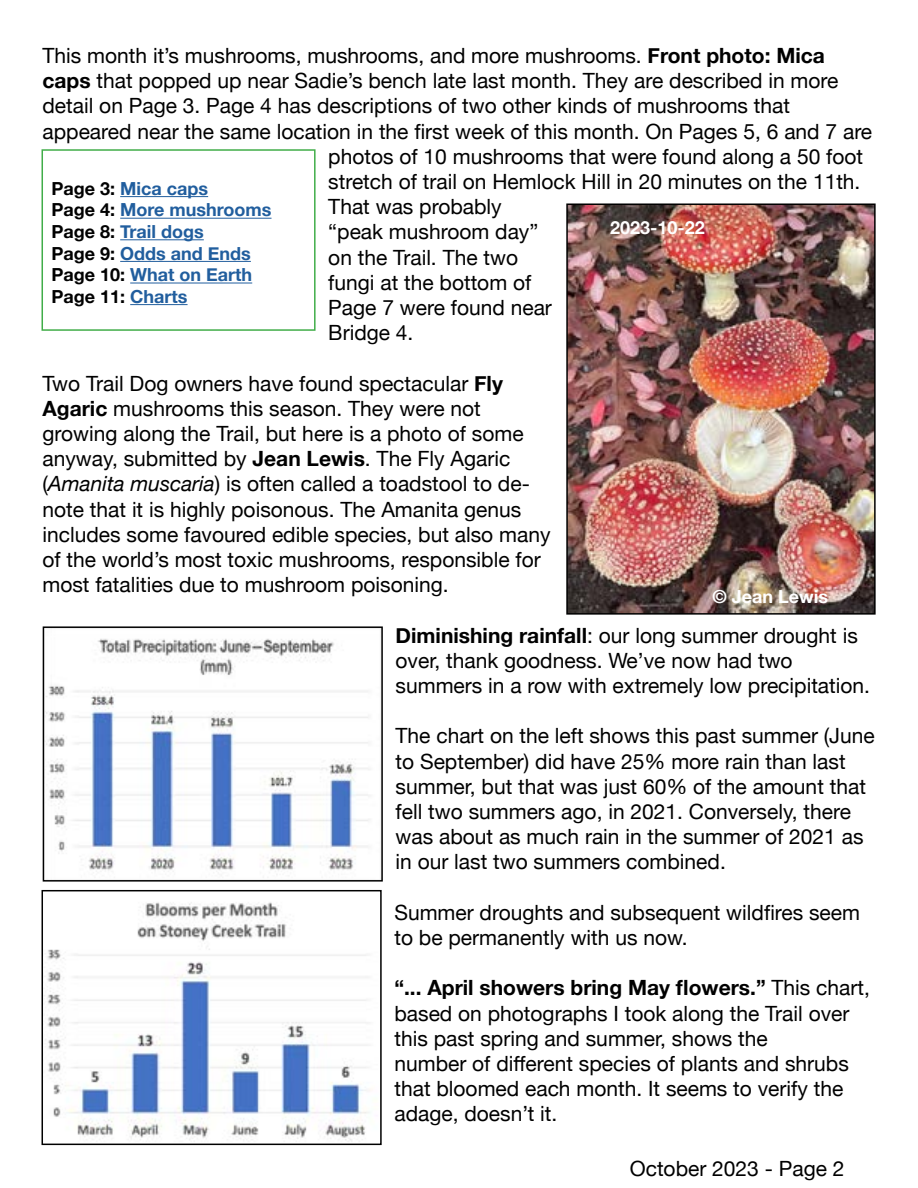
<style>
.page{position:relative;width:918px;height:1188px;background:#fff}
.page>*{position:absolute;margin:0;border:0;box-sizing:border-box;transform-origin:0 0}
.t1{font:21px/25.2px "Helvetica Neue";color:#000}
.t2{font:700 18px/21.6px "Helvetica Neue";color:#215e9e}
.t3{font:700 18px "Helvetica Neue";color:#fff}
.s1{font-weight:700}
.s2{font-style:italic}
.s3{color:#000}
</style>
<div class="page">
<hr style="left:120px;top:196px;width:88px;height:1px;background:#215e9e">
<hr style="left:120px;top:218px;width:152px;height:1px;background:#215e9e">
<hr style="left:120px;top:239px;width:84px;height:1px;background:#215e9e">
<hr style="left:120px;top:261px;width:131px;height:1px;background:#215e9e">
<hr style="left:130px;top:283px;width:122px;height:1px;background:#215e9e">
<hr style="left:130px;top:304px;width:58px;height:1px;background:#215e9e">
<div style="left:42px;top:149px;width:274px;height:182px;border:2px solid #41ad49"></div>
<img style="left:46px;top:638px;width:324px;height:237px">
<div style="left:43px;top:626px;width:340px;height:256px;border:2px solid #000"></div>
<img style="left:45px;top:902px;width:325px;height:240px">
<div style="left:42px;top:890px;width:340px;height:255px;border:2px solid #000"></div>
<img style="left:569px;top:206px;width:304px;height:406px">
<div style="left:566px;top:203px;width:310px;height:412px;border:2px solid #000"></div>
<p class="t1" style="left:43px;top:44px;width:784px">This month it’s mushrooms, mushrooms, and more mushrooms. <span class="s1">Front photo: Mica</span></p>
<p class="t1" style="left:43px;top:69px;width:797px"><span class="s1">caps</span> that popped up near Sadie’s bench late last month. They are described in more</p>
<p class="t1" style="left:43px;top:95px;width:749px">detail on Page 3. Page 4 has descriptions of two other kinds of mushrooms that</p>
<p class="t1" style="left:43px;top:120px;width:831px">appeared near the same location in the first week of this month. On Pages 5, 6 and 7 are</p>
<p class="t1" style="left:328px;top:145px;width:536px">photos of 10 mushrooms that were found along a 50 foot</p>
<p class="t1" style="left:328px;top:170px;width:534px">stretch of trail on Hemlock Hill in 20 minutes on the 11th.</p>
<p class="t1" style="left:328px;top:195px;width:175px">That was probably</p>
<p class="t1" style="left:328px;top:221px;width:212px">“peak mushroom day”</p>
<p class="t1" style="left:328px;top:246px;width:191px">on the Trail. The two</p>
<p class="t1" style="left:328px;top:271px;width:205px">fungi at the bottom of</p>
<p class="t1" style="left:328px;top:296px;width:225px">Page 7 were found near</p>
<p class="t1" style="left:328px;top:321px;width:87px">Bridge 4.</p>
<p class="t1" style="left:43px;top:372px;width:510px">Two Trail Dog owners have found spectacular <span class="s1">Fly Agaric</span> mushrooms this season. They were not growing along the Trail, but here is a photo of some anyway, submitted by <span class="s1">Jean Lewis</span>. The Fly Agaric (<span class="s2">Amanita muscaria</span>) is often called a toadstool to de&shy;note that it is highly poisonous. The Amanita genus includes some favoured edible species, but also many of the world’s most toxic mushrooms, responsible for most fatalities due to mushroom poisoning.</p>
<p class="t1" style="left:396px;top:624px;width:476px"><span class="s1">Diminishing rainfall</span>: our long summer drought is over, thank goodness. We’ve now had two summers in a row with extremely low precipitation.</p>
<p class="t1" style="left:396px;top:725px;width:481px">The chart on the left shows this past summer (June to September) did have 25% more rain than last summer, but that was just 60% of the amount that fell two summers ago, in 2021. Conversely, there was about as much rain in the summer of 2021 as in our last two summers combined.</p>
<p class="t1" style="left:394px;top:901px;width:467px">Summer droughts and subsequent wildfires seem to be permanently with us now.</p>
<p class="t1" style="left:394px;top:977px;width:477px"><span class="s1">“... April showers bring May flowers.”</span> This chart, based on photographs I took along the Trail over this past spring and summer, shows the<br>number of different species of plants and shrubs that bloomed each month. It seems to verify the adage, doesn’t it.</p>
<p class="t2" style="left:52px;top:178px;width:221px"><span class="s3">Page 3:</span> Mica caps<br><span class="s3">Page 4:</span> More mushrooms<br><span class="s3">Page 8:</span> Trail dogs<br><span class="s3">Page 9:</span> Odds and Ends<br><span class="s3">Page 10:</span> What on Earth<br><span class="s3">Page 11:</span> Charts</p>
<p class="t3" style="left:610px;top:213px;width:96px">2023-10-22</p>
<p class="t3" style="left:712px;top:582px;width:117px">© Jean Lewis</p>
<p class="t1" style="left:630px;top:1157px;width:216px">October 2023 - Page 2</p>
</div>
